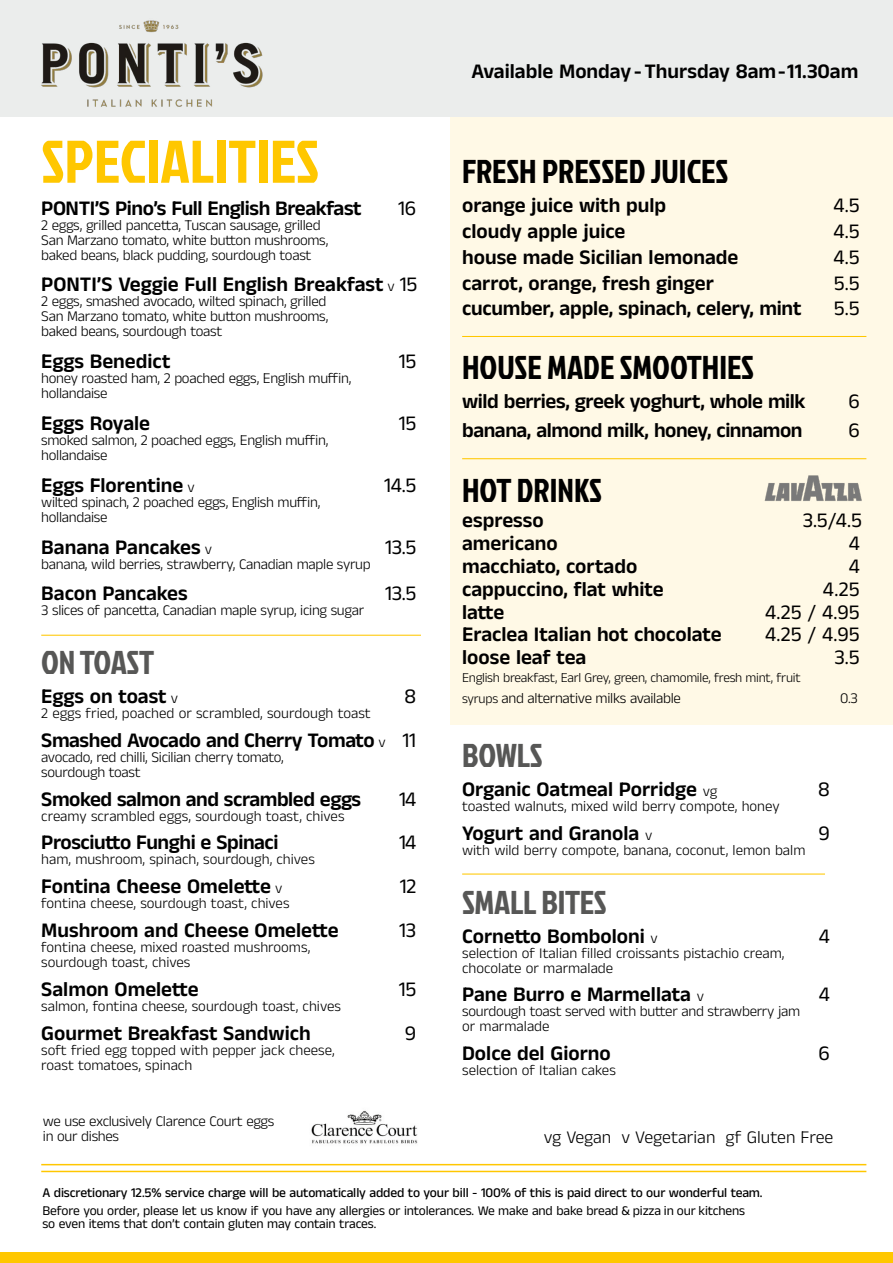
<style>
.page{position:relative;width:893px;height:1263px;background:#fff}
.page>*{position:absolute;margin:0;border:0;box-sizing:border-box;transform-origin:0 0}
.t1{font:60px "Jockey One";color:#ffc700}
.t2{font:33px "Jockey One";color:#000}
.t3{font:33px "Jockey One";letter-spacing:-.01em;color:#575756}
.t4{font:600 21px "Anek Gurmukhi";color:#000}
.t5{font:600 21px "Anek Gurmukhi";letter-spacing:-.02em;color:#000}
.t6{font:21px "Anek Gurmukhi";letter-spacing:-.02em;color:#000}
.t7{font:300 18px "Anek Gurmukhi";color:#000}
.t8{font:300 15px/15px "Anek Gurmukhi";letter-spacing:-.02em;color:#000}
.t9{font:300 15px/15px "Anek Gurmukhi";color:#000}
.t10{font:13.5px/13.5px "Anek Gurmukhi";letter-spacing:-.01em;color:#000}
.t11{font:500 13.5px "Anek Gurmukhi";letter-spacing:-.01em;color:#000}
.t12{font:300 13.5px "Anek Gurmukhi";letter-spacing:-.02em;color:#000}
.s1{font-weight:300;font-size:15px}
.s2{font-weight:400}
.s3{font-size:13.5px}
</style>
<div class="page">
<div style="left:450px;top:102px;width:443px;height:623px;background:#fff9e6"></div>
<div style="left:0;top:0;width:893px;height:117px;background:#ebedec"></div>
<hr style="left:462px;top:458px;width:404px;height:1px;background:#ffc700">
<hr style="left:462px;top:336px;width:404px;height:1px;background:#ffc700">
<hr style="left:41px;top:635px;width:380px;height:1px;background:#ffc700">
<div style="left:0;top:1252px;width:893px;height:11px;background:#ffc700"></div>
<img style="left:764px;top:475px;width:98px;height:26px">
<hr style="left:41px;top:1164px;width:825px;height:1px;background:#ffc700">
<hr style="left:41px;top:1171px;width:825px;height:1px;background:#ffc700">
<img style="left:311px;top:1111px;width:107px;height:33px">
<img style="left:41px;top:20px;width:222px;height:87px">
<hr style="left:462px;top:873px;width:363px;height:1px;background:#ffc700">
<h1 class="t1" style="left:41px;top:118px;width:279px">SPECIALITIES</h1>
<h3 class="t5" style="left:41px;top:195px;width:322px">PONTI’S Pino’s Full English Breakfast</h3>
<h3 class="t6" style="left:398px;top:195px;width:19px">16</h3>
<p class="t8" style="left:41px;top:217px;width:289px">2 eggs, grilled pancetta, Tuscan sausage, grilled<br>San Marzano tomato, white button mushrooms, baked beans, black pudding, sourdough toast</p>
<h3 class="t4" style="left:41px;top:272px;width:378px">PONTI’S Veggie Full English Breakfast <span class="s1">v</span> <span class="s2">15</span></h3>
<p class="t8" style="left:41px;top:294px;width:289px">2 eggs, smashed avocado, wilted spinach, grilled<br>San Marzano tomato, white button mushrooms, baked beans, sourdough toast</p>
<h3 class="t4" style="left:41px;top:349px;width:131px">Eggs Benedict</h3>
<h3 class="t6" style="left:399px;top:349px;width:19px">15</h3>
<p class="t8" style="left:41px;top:370px;width:312px">honey roasted ham, 2 poached eggs, English muffin, hollandaise</p>
<h3 class="t4" style="left:41px;top:410px;width:110px">Eggs Royale</h3>
<h3 class="t6" style="left:399px;top:410px;width:19px">15</h3>
<p class="t8" style="left:41px;top:432px;width:289px">smoked salmon, 2 poached eggs, English muffin, hollandaise</p>
<h3 class="t4" style="left:41px;top:472px;width:155px">Eggs Florentine <span class="s1">v</span></h3>
<h3 class="t6" style="left:384px;top:472px;width:34px">14.5</h3>
<p class="t8" style="left:41px;top:494px;width:281px">wilted spinach, 2 poached eggs, English muffin, hollandaise</p>
<h3 class="t4" style="left:41px;top:534px;width:172px">Banana Pancakes <span class="s1">v</span></h3>
<h3 class="t6" style="left:385px;top:534px;width:32px">13.5</h3>
<p class="t8" style="left:41px;top:556px;width:331px">banana, wild berries, strawberry, Canadian maple syrup</p>
<h3 class="t4" style="left:41px;top:581px;width:148px">Bacon Pancakes</h3>
<h3 class="t6" style="left:385px;top:581px;width:32px">13.5</h3>
<p class="t8" style="left:41px;top:603px;width:324px">3 slices of pancetta, Canadian maple syrup, icing sugar</p>
<h2 class="t3" style="left:41px;top:638px;width:114px">ON TOAST</h2>
<h3 class="t4" style="left:41px;top:683px;width:138px">Eggs on toast <span class="s1">v</span></h3>
<h3 class="t6" style="left:405px;top:683px;width:13px">8</h3>
<p class="t9" style="left:41px;top:705px;width:331px">2 eggs fried, poached or scrambled, sourdough toast</p>
<h3 class="t5" style="left:41px;top:727px;width:377px">Smashed Avocado and Cherry Tomato <span class="s1">v</span> <span class="s2">11</span></h3>
<p class="t8" style="left:41px;top:749px;width:244px">avocado, red chilli, Sicilian cherry tomato, sourdough toast</p>
<h3 class="t5" style="left:41px;top:786px;width:321px">Smoked salmon and scrambled eggs</h3>
<h3 class="t6" style="left:399px;top:786px;width:19px">14</h3>
<p class="t9" style="left:41px;top:808px;width:305px">creamy scrambled eggs, sourdough toast, chives</p>
<h3 class="t5" style="left:41px;top:830px;width:239px">Prosciutto Funghi e Spinaci</h3>
<h3 class="t6" style="left:399px;top:830px;width:19px">14</h3>
<p class="t9" style="left:41px;top:852px;width:275px">ham, mushroom, spinach, sourdough, chives</p>
<h3 class="t4" style="left:41px;top:874px;width:243px">Fontina Cheese Omelette <span class="s1">v</span></h3>
<h3 class="t6" style="left:400px;top:874px;width:18px">12</h3>
<p class="t9" style="left:41px;top:895px;width:250px">fontina cheese, sourdough toast, chives</p>
<h3 class="t4" style="left:41px;top:917px;width:299px">Mushroom and Cheese Omelette</h3>
<h3 class="t6" style="left:399px;top:917px;width:18px">13</h3>
<p class="t9" style="left:41px;top:939px;width:271px">fontina cheese, mixed roasted mushrooms, sourdough toast, chives</p>
<h3 class="t4" style="left:41px;top:976px;width:159px">Salmon Omelette</h3>
<h3 class="t6" style="left:399px;top:976px;width:19px">15</h3>
<p class="t9" style="left:41px;top:998px;width:301px">salmon, fontina cheese, sourdough toast, chives</p>
<h3 class="t4" style="left:41px;top:1020px;width:271px">Gourmet Breakfast Sandwich</h3>
<h3 class="t6" style="left:405px;top:1020px;width:13px">9</h3>
<p class="t9" style="left:41px;top:1042px;width:295px">soft fried egg topped with pepper jack cheese, roast tomatoes, spinach</p>
<p class="t8" style="left:43px;top:1114px;width:233px">we use exclusively Clarence Court eggs in our dishes</p>
<h3 class="t4" style="left:471px;top:59px;width:388px">Available Monday-Thursday 8am-11.30am</h3>
<h2 class="t2" style="left:462px;top:148px;width:268px">FRESH PRESSED JUICES</h2>
<h3 class="t4" style="left:462px;top:193px;width:205px">orange juice with pulp</h3>
<h3 class="t6" style="left:833px;top:193px;width:28px">4.5</h3>
<h3 class="t4" style="left:462px;top:218px;width:165px">cloudy apple juice</h3>
<h3 class="t6" style="left:833px;top:218px;width:28px">4.5</h3>
<h3 class="t4" style="left:462px;top:244px;width:278px">house made Sicilian lemonade</h3>
<h3 class="t6" style="left:833px;top:244px;width:28px">4.5</h3>
<h3 class="t4" style="left:462px;top:270px;width:253px">carrot, orange, fresh ginger</h3>
<h3 class="t6" style="left:834px;top:270px;width:27px">5.5</h3>
<h3 class="t4" style="left:462px;top:296px;width:341px">cucumber, apple, spinach, celery, mint</h3>
<h3 class="t6" style="left:834px;top:296px;width:27px">5.5</h3>
<h2 class="t2" style="left:462px;top:343px;width:293px">HOUSE MADE SMOOTHIES</h2>
<h3 class="t5" style="left:462px;top:388px;width:345px">wild berries, greek yoghurt, whole milk</h3>
<h3 class="t6" style="left:848px;top:388px;width:13px">6</h3>
<h3 class="t5" style="left:462px;top:417px;width:342px">banana, almond milk, honey, cinnamon</h3>
<h3 class="t6" style="left:848px;top:417px;width:13px">6</h3>
<h2 class="t2" style="left:462px;top:466px;width:141px">HOT DRINKS</h2>
<h3 class="t4" style="left:462px;top:508px;width:83px">espresso</h3>
<h3 class="t6" style="left:803px;top:508px;width:61px">3.5/4.5</h3>
<h3 class="t4" style="left:462px;top:531px;width:97px">americano</h3>
<h3 class="t6" style="left:849px;top:531px;width:12px">4</h3>
<h3 class="t4" style="left:462px;top:553px;width:177px">macchiato, cortado</h3>
<h3 class="t6" style="left:849px;top:553px;width:12px">4</h3>
<h3 class="t4" style="left:462px;top:576px;width:203px">cappuccino, flat white</h3>
<h3 class="t6" style="left:823px;top:576px;width:38px">4.25</h3>
<h3 class="t4" style="left:462px;top:599px;width:44px">latte</h3>
<h3 class="t6" style="left:765px;top:599px;width:96px">4.25 / 4.95</h3>
<h3 class="t4" style="left:462px;top:622px;width:261px">Eraclea Italian hot chocolate</h3>
<h3 class="t6" style="left:765px;top:622px;width:96px">4.25 / 4.95</h3>
<h3 class="t4" style="left:462px;top:645px;width:126px">loose leaf tea</h3>
<h3 class="t6" style="left:834px;top:645px;width:27px">3.5</h3>
<p class="t12" style="left:462px;top:670px;width:340px">English breakfast, Earl Grey, green, chamomile, fresh mint, fruit</p>
<p class="t8" style="left:462px;top:690px;width:220px"><span class="s3">syrups</span> and alternative milks available</p>
<p class="t8" style="left:840px;top:690px;width:19px">0.3</p>
<h2 class="t3" style="left:462px;top:731px;width:82px">BOWLS</h2>
<h3 class="t4" style="left:462px;top:776px;width:257px">Organic Oatmeal Porridge <span class="s1">vg</span></h3>
<h3 class="t6" style="left:818px;top:776px;width:13px">8</h3>
<p class="t9" style="left:462px;top:798px;width:319px">toasted walnuts, mixed wild berry compote, honey</p>
<h3 class="t4" style="left:462px;top:820px;width:192px">Yogurt and Granola <span class="s1">v</span></h3>
<h3 class="t6" style="left:818px;top:820px;width:13px">9</h3>
<p class="t9" style="left:462px;top:842px;width:345px">with wild berry compote, banana, coconut, lemon balm</p>
<h2 class="t3" style="left:462px;top:878px;width:146px">SMALL BITES</h2>
<h3 class="t4" style="left:462px;top:923px;width:197px">Cornetto Bomboloni <span class="s1">v</span></h3>
<h3 class="t6" style="left:819px;top:923px;width:12px">4</h3>
<p class="t9" style="left:462px;top:945px;width:324px">selection of Italian filled croissants pistachio cream, chocolate or marmalade</p>
<h3 class="t4" style="left:462px;top:982px;width:243px">Pane Burro e Marmellata <span class="s1">v</span></h3>
<h3 class="t6" style="left:819px;top:982px;width:12px">4</h3>
<p class="t8" style="left:462px;top:1004px;width:340px">sourdough toast served with butter and strawberry jam or marmalade</p>
<h3 class="t4" style="left:462px;top:1041px;width:150px">Dolce del Giorno</h3>
<h3 class="t6" style="left:818px;top:1041px;width:13px">6</h3>
<p class="t9" style="left:462px;top:1062px;width:155px">selection of Italian cakes</p>
<p class="t7" style="left:544px;top:1126px;width:291px">vg Vegan v Vegetarian gf Gluten Free</p>
<p class="t11" style="left:42px;top:1184px;width:722px">A discretionary 12.5% service charge will be automatically added to your bill - 100% of this is paid direct to our wonderful team.</p>
<p class="t10" style="left:42px;top:1203px;width:704px">Before you order, please let us know if you have any allergies or intolerances. We make and bake bread &amp; pizza in our kitchens so even items that don’t contain gluten may contain traces.</p>
</div>
